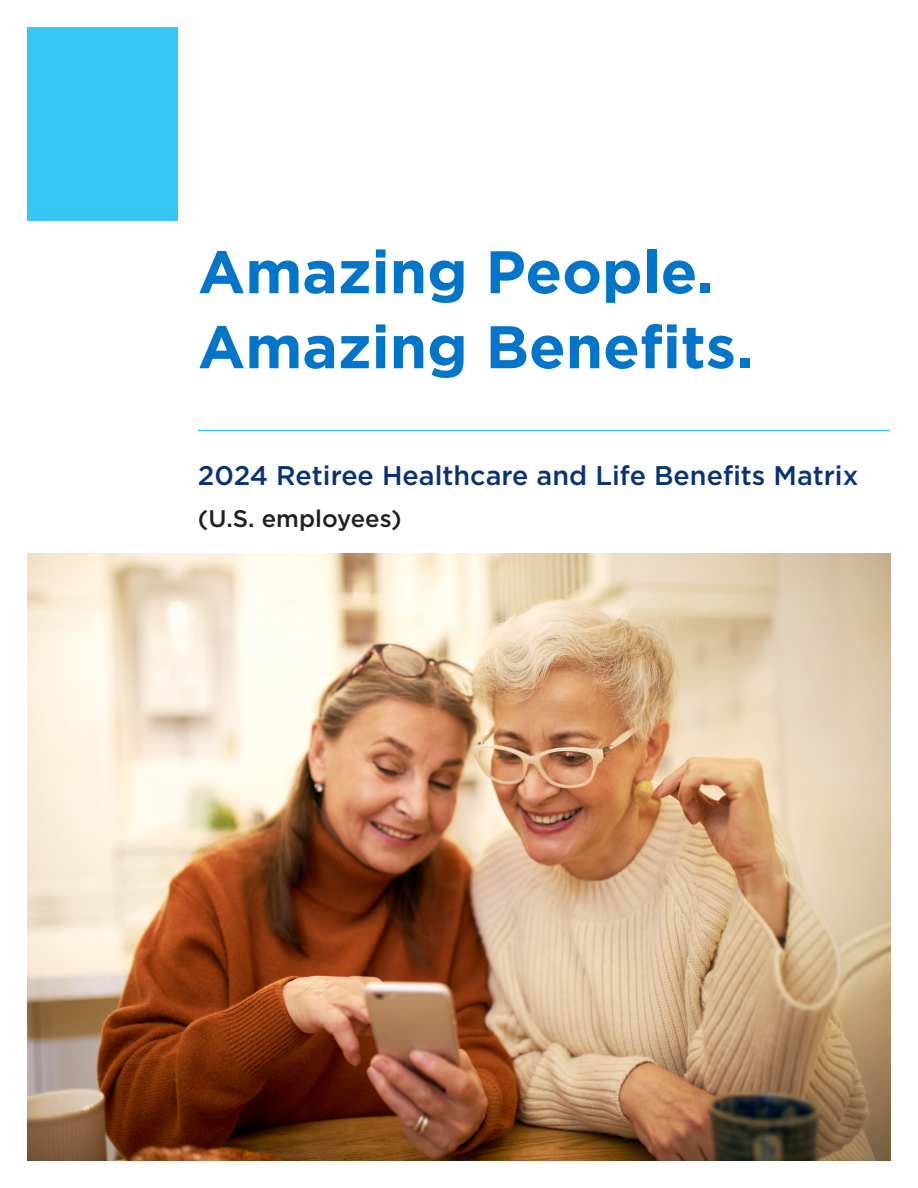
<style>
.page{position:relative;width:918px;height:1188px;background:#fff}
.page>*{position:absolute;margin:0;border:0;box-sizing:border-box;transform-origin:0 0}
.t1{font:700 60px/75px "Gotham";color:#0075c9}
.t2{font:500 27px "Gotham";color:#083176}
.t3{font:500 24px "Gotham";color:#231f20}
</style>
<div class="page">
<div style="left:27px;top:27px;width:150px;height:194px;background:#38c6f4"></div>
<img style="left:27px;top:554px;width:864px;height:606px">
<hr style="left:198px;top:430px;width:692px;height:1px;background:#38c6f4">
<h1 class="t1" style="left:198px;top:234px;width:557px">Amazing People.<br>Amazing Benefits.</h1>
<p class="t2" style="left:198px;top:458px;width:662px">2024 Retiree Healthcare and Life Benefits Matrix</p>
<p class="t3" style="left:198px;top:502px;width:205px">(U.S. employees)</p>
</div>
